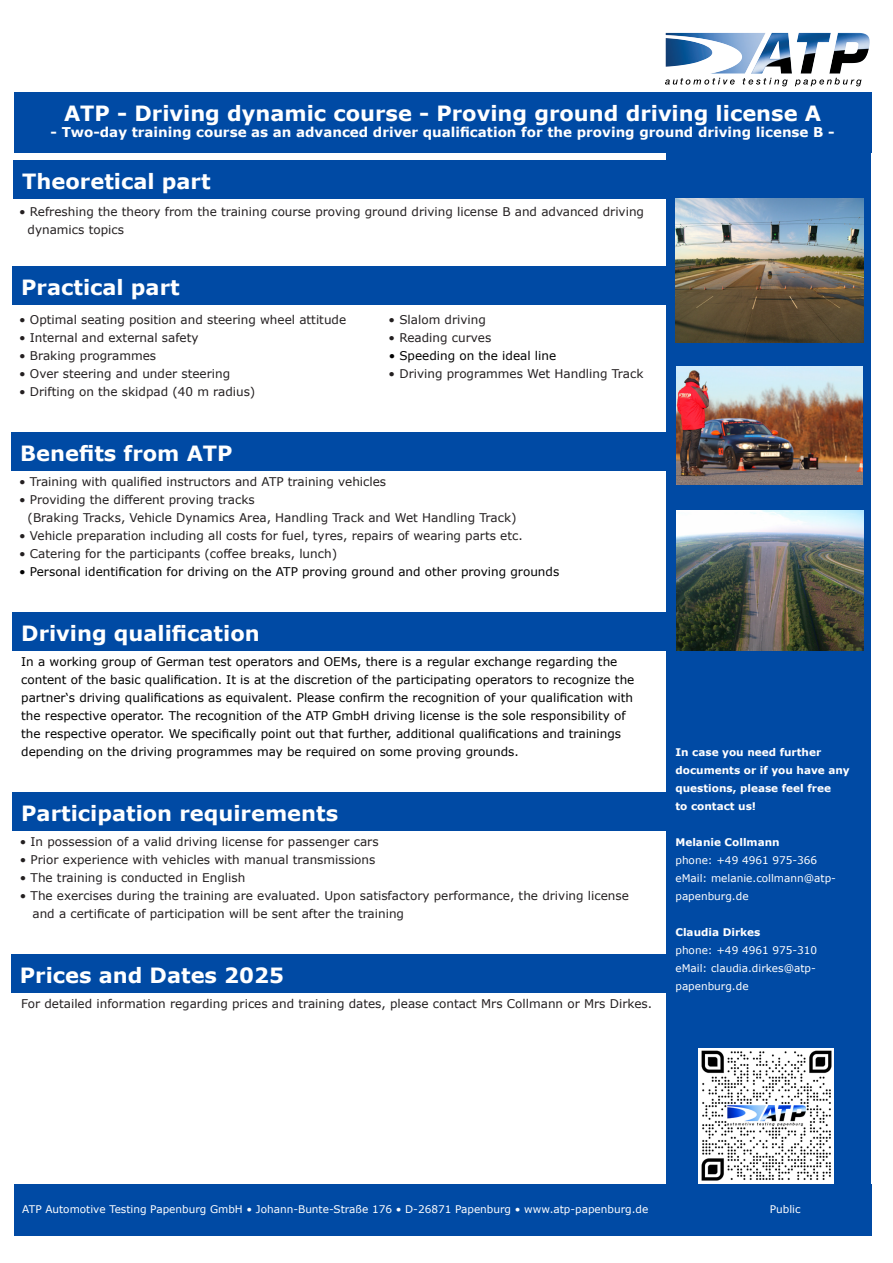
<style>
.page{position:relative;width:893px;height:1263px;background:#fff}
.page>*{position:absolute;margin:0;border:0;box-sizing:border-box;transform-origin:0 0}
.Headline{font:700 21px "Verdana";color:#fff}
.t1{font:700 13.5px "Verdana";color:#fff}
.Text{font:12px/18px "Verdana";color:#231f20}
.Text-2{font:12px/18px "Verdana";color:#000}
.t2{font:10.5px/18px "Verdana";color:#fff}
.t3{font:700 10.5px/18px "Verdana";color:#fff}
.s1{font-weight:700}
</style>
<div class="page">
<div style="left:666px;top:106px;width:205px;height:1129px;background:#004aa4"></div>
<img style="left:666px;top:33px;width:204px;height:52px">
<div style="left:14px;top:1184px;width:857px;height:51px;background:#004aa4"></div>
<div style="left:11px;top:955px;width:857px;height:38px;background:#004aa4"></div>
<div style="left:13px;top:612px;width:856px;height:39px;background:#004aa4"></div>
<div style="left:12px;top:432px;width:856px;height:38px;background:#004aa4"></div>
<div style="left:13px;top:267px;width:856px;height:38px;background:#004aa4"></div>
<div style="left:14px;top:161px;width:856px;height:38px;background:#004aa4"></div>
<div style="left:14px;top:93px;width:857px;height:60px;background:#004aa4"></div>
<div style="left:13px;top:792px;width:856px;height:38px;background:#004aa4"></div>
<img style="left:676px;top:366px;width:187px;height:119px">
<img style="left:676px;top:511px;width:187px;height:139px">
<img style="left:699px;top:1048px;width:135px;height:135px">
<img style="left:675px;top:199px;width:188px;height:143px">
<p class="Headline" style="left:64px;top:99px;width:759px">ATP - Driving dynamic course - Proving ground driving license A</p>
<p class="t1" style="left:51px;top:123px;width:785px">- Two-day training course as an advanced driver qualification for the proving ground driving license B -</p>
<p class="Headline" style="left:22px;top:167px;width:190px">Theoretical part</p>
<p class="Text" style="left:19px;top:203px;width:626px">• Refreshing the theory from the training course proving ground driving license B and advanced driving</p>
<p class="Text" style="left:28px;top:221px;width:98px">dynamics topics</p>
<p class="Headline" style="left:21px;top:273px;width:160px">Practical part</p>
<p class="Text" style="left:19px;top:311px;width:329px">• Optimal seating position and steering wheel attitude</p>
<p class="Text" style="left:389px;top:311px;width:99px">• Slalom driving</p>
<p class="Text" style="left:19px;top:329px;width:181px">• Internal and external safety</p>
<p class="Text" style="left:389px;top:329px;width:104px">• Reading curves</p>
<p class="Text" style="left:19px;top:347px;width:139px">• Braking programmes</p>
<p class="Text-2" style="left:389px;top:347px;width:169px">• Speeding on the ideal line</p>
<p class="Text" style="left:19px;top:365px;width:213px">• Over steering and under steering</p>
<p class="Text" style="left:389px;top:365px;width:256px">• Driving programmes Wet Handling Track</p>
<p class="Text" style="left:19px;top:383px;width:238px">• Drifting on the skidpad (40 m radius)</p>
<p class="Headline" style="left:20px;top:438px;width:214px">Benefits from ATP</p>
<p class="Text" style="left:19px;top:473px;width:369px">• Training with qualified instructors and ATP training vehicles</p>
<p class="Text" style="left:28px;top:491px;width:490px;text-indent:-8px">• Providing the different proving tracks<br>(Braking Tracks, Vehicle Dynamics Area, Handling Track and Wet Handling Track)</p>
<p class="Text" style="left:19px;top:527px;width:505px">• Vehicle preparation including all costs for fuel, tyres, repairs of wearing parts etc.</p>
<p class="Text" style="left:19px;top:545px;width:319px">• Catering for the participants (coffee breaks, lunch)</p>
<p class="Text-2" style="left:19px;top:563px;width:542px">• Personal identification for driving on the ATP proving ground and other proving grounds</p>
<p class="Headline" style="left:21px;top:618px;width:240px">Driving qualification</p>
<p class="Text-2" style="left:21px;top:653px;width:615px">In a working group of German test operators and OEMs, there is a regular exchange regarding the content of the basic qualification. It is at the discretion of the participating operators to recognize the partner‘s driving qualifications as equivalent. Please confirm the recognition of your qualification with the respective operator. The recognition of the ATP GmbH driving license is the sole responsibility of the respective operator. We specifically point out that further, additional qualifications and trainings depending on the driving programmes may be required on some proving grounds.</p>
<p class="Headline" style="left:21px;top:798px;width:318px">Participation requirements</p>
<p class="Text" style="left:20px;top:833px;width:360px">• In possession of a valid driving license for passenger cars</p>
<p class="Text" style="left:20px;top:851px;width:357px">• Prior experience with vehicles with manual transmissions</p>
<p class="Text" style="left:20px;top:869px;width:227px">• The training is conducted in English</p>
<p class="Text" style="left:20px;top:887px;width:611px">• The exercises during the training are evaluated. Upon satisfactory performance, the driving license</p>
<p class="Text" style="left:33px;top:905px;width:373px">and a certificate of participation will be sent after the training</p>
<p class="Headline" style="left:20px;top:961px;width:266px">Prices and Dates 2025</p>
<p class="Text" style="left:21px;top:995px;width:632px">For detailed information regarding prices and training dates, please contact Mrs Collmann or Mrs Dirkes.</p>
<p class="t3" style="left:675px;top:743px;width:176px">In case you need further documents or if you have any questions, please feel free<br>to contact us!</p>
<p class="t2" style="left:675px;top:833px;width:162px"><span class="s1">Melanie Collmann<br></span>phone: +49 4961 975-366 eMail: melanie.collmann@atp&shy;papenburg.de</p>
<p class="t2" style="left:675px;top:923px;width:143px"><span class="s1">Claudia Dirkes<br></span>phone: +49 4961 975-310 eMail: claudia.dirkes@atp&shy;papenburg.de</p>
<p class="t2" style="left:22px;top:1200px;width:628px">ATP Automotive Testing Papenburg GmbH • Johann-Bunte-Straße 176 • D-26871 Papenburg • www.atp-papenburg.de</p>
<p class="t2" style="left:770px;top:1200px;width:32px">Public</p>
</div>
